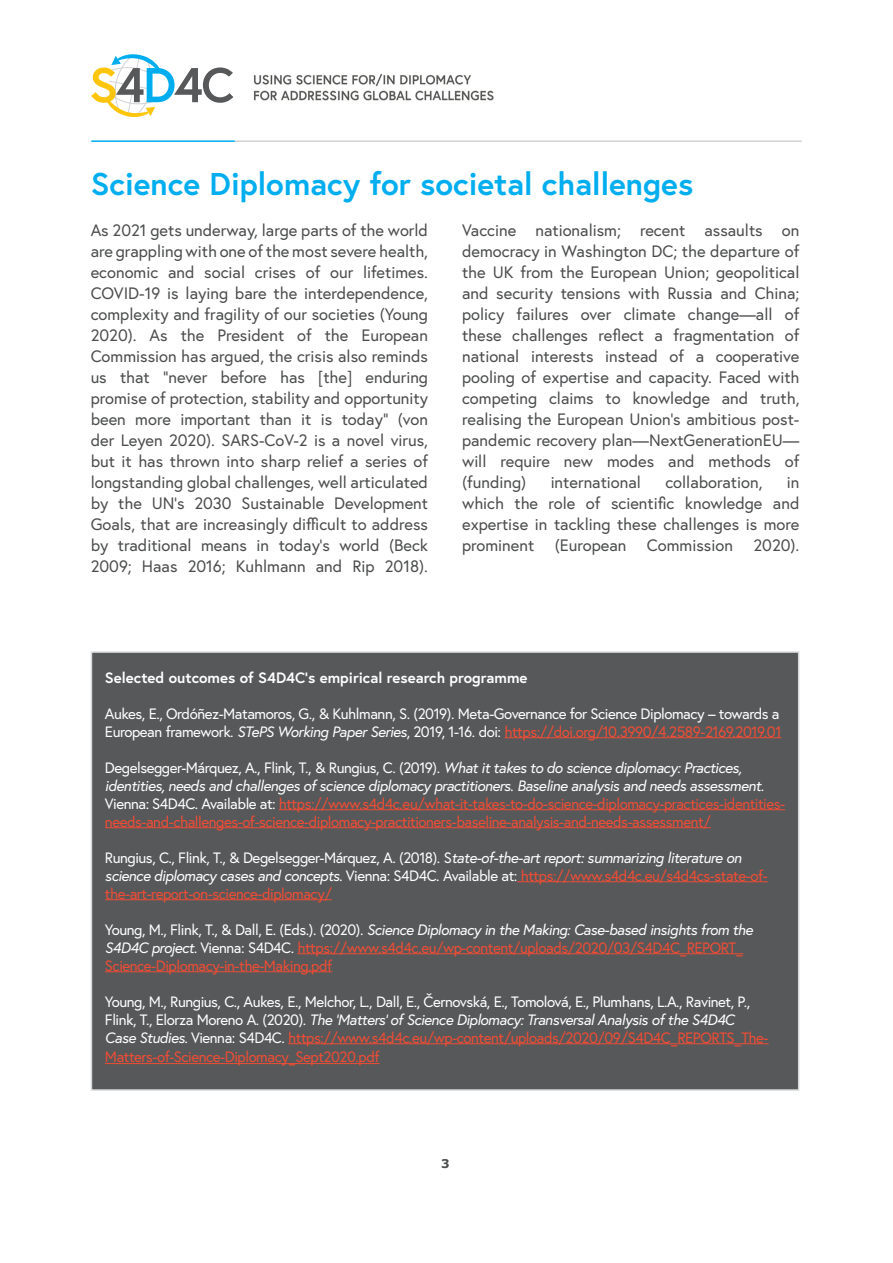
<style>
.page{position:relative;width:893px;height:1263px;background:#fff}
.page>*{position:absolute;margin:0;border:0;box-sizing:border-box;transform-origin:0 0}
.t1{font:700 31.5px "Europa";color:#00aeef}
.t2{font:16.5px/21px "Europa";color:#4b4c4d;text-align:justify}
.t3{font:15px/18px "Europa";letter-spacing:-.03em;color:#ef4d35}
.t4{font:15px/18px "Europa";letter-spacing:-.03em;color:#fff}
.t5{font:italic 15px/18px "Europa";color:#fff}
.t6{font:700 15px "Europa";color:#fff}
.t7{font:700 12px "Verdana";color:#4b4c4d}
.s1{font-style:italic}
.s2{color:#ef4d35}
.s3{color:#fff}
.s4{font-style:italic;color:#fff}
.s5{font-style:normal}
.s6{font-style:normal;color:#ef4d35}
</style>
<div class="page">
<hr style="left:91px;top:140px;width:144px;height:2px;background:#00aeef">
<hr style="left:235px;top:140px;width:567px;height:2px;background:#d1d2d4">
<svg style="left:91px;top:54px;width:142px;height:63px"></svg>
<div style="left:91px;top:652px;width:708px;height:438px;background:#57585a"></div>
<hr style="left:504px;top:737px;width:277px;height:1px;background:#ef4d35">
<hr style="left:279px;top:809px;width:506px;height:1px;background:#ef4d35">
<hr style="left:105px;top:827px;width:606px;height:1px;background:#ef4d35">
<hr style="left:517px;top:881px;width:251px;height:1px;background:#ef4d35">
<hr style="left:105px;top:899px;width:227px;height:1px;background:#ef4d35">
<hr style="left:297px;top:953px;width:446px;height:1px;background:#ef4d35">
<hr style="left:105px;top:971px;width:227px;height:1px;background:#ef4d35">
<hr style="left:288px;top:1043px;width:481px;height:1px;background:#ef4d35">
<hr style="left:105px;top:1063px;width:275px;height:1px;background:#ef4d35">
<div style="left:91px;top:651px;width:708px;height:440px;border:2px solid #d8d9db"></div>
<img style="left:254px;top:73px;width:240px;height:28px">
<p class="t1" style="left:91px;top:162px;width:604px">Science Diplomacy for societal challenges</p>
<p class="t2" style="left:91px;top:220px;width:339px">As 2021 gets underway, large parts of the world are grappling with one of the most severe health, economic and social crises of our lifetimes.<br>COVID-19 is laying bare the interdependence, complexity and fragility of our societies (Young 2020). As the President of the European Commission has argued, the crisis also reminds us that “never before has [the] enduring promise of protection, stability and opportunity been more important than it is today” (von der Leyen 2020). SARS-CoV-2 is a novel virus, but it has thrown into sharp relief a series of longstanding global challenges, well articulated by the UN’s 2030 Sustainable Development Goals, that are increasingly difficult to address by traditional means in today’s world (Beck 2009; Haas 2016; Kuhlmann and Rip 2018).</p>
<p class="t2" style="left:462px;top:220px;width:339px">Vaccine nationalism; recent assaults on democracy in Washington DC; the departure of the UK from the European Union; geopolitical and security tensions with Russia and China; policy failures over climate change—all of these challenges reflect a fragmentation of national interests instead of a cooperative pooling of expertise and capacity. Faced with competing claims to knowledge and truth, realising the European Union’s ambitious post&shy;pandemic recovery plan—NextGenerationEU— will require new modes and methods of (funding)</p>
<p class="t2" style="left:551px;top:472px;width:92px">international</p>
<p class="t2" style="left:665px;top:472px;width:99px">collaboration,</p>
<p class="t2" style="left:462px;top:472px;width:339px;text-indent:325px">in which the role of scientific knowledge and expertise in tackling these challenges is more prominent (European Commission 2020).</p>
<p class="t6" style="left:105px;top:667px;width:424px">Selected outcomes of S4D4C’s empirical research programme</p>
<p class="t4" style="left:105px;top:704px;width:678px">Aukes, E., Ordóñez-Matamoros, G., &amp; Kuhlmann, S. (2019). Meta-Governance for Science Diplomacy – towards a<br>European framework. <span class="s1">STePS Working Paper Series</span>, 2019, 1-16. doi: <span class="s2">https://doi.org/10.3990/4.2589-2169.2019.01</span></p>
<p class="t3" style="left:105px;top:758px;width:682px"><span class="s3">Degelsegger-Márquez, A., Flink, T., &amp; Rungius, C. (2019).</span> <span class="s4">What it takes to do science diplomacy: Practices, identities, needs and challenges of science diplomacy practitioners. Baseline analysis and needs assessment</span><span class="s3">.<br>Vienna: S4D4C. Available at:</span> https://www.s4d4c.eu/what-it-takes-to-do-science-diplomacy-practices-identities&shy;needs-and-challenges-of-science-diplomacy-practitioners-baseline-analysis-and-needs-assessment/</p>
<p class="t5" style="left:105px;top:848px;width:664px"><span class="s5">Rungius, C., Flink, T., &amp; Degelsegger-Márquez, A. (2018). S</span>tate-of-the-art report: summarizing literature on science diplomacy cases and concepts. <span class="s5">Vienna: S4D4C. Available at:</span> <span class="s6">https://www.s4d4c.eu/s4d4cs-state-of&shy;the-art-report-on-science-diplomacy/</span></p>
<p class="t3" style="left:105px;top:920px;width:649px"><span class="s3">Young, M., Flink, T., &amp; Dall, E. (Eds.). (2020).</span> <span class="s4">Science Diplomacy in the Making: Case-based insights from the<br>S4D4C project.</span> <span class="s3">Vienna: S4D4C.</span> https://www.s4d4c.eu/wp-content/uploads/2020/03/S4D4C_REPORT_<br>Science-Diplomacy-in-the-Making.pdf</p>
<p class="t4" style="left:105px;top:992px;width:665px">Young, M., Rungius, C., Aukes, E., Melchor, L., Dall, E., Černovská, E., Tomolová, E., Plumhans, L.A., Ravinet, P.,<br>Flink, T., Elorza Moreno A. (2020). <span class="s1">The 'Matters' of Science Diplomacy: Transversal Analysis of the S4D4C<br>Case Studies.</span> Vienna: S4D4C. <span class="s2">https://www.s4d4c.eu/wp-content/uploads/2020/09/S4D4C_REPORTS_The-</span></p>
<p class="t3" style="left:105px;top:1048px;width:276px">Matters-of-Science-Diplomacy_Sept2020.pdf</p>
<p class="t7" style="left:441px;top:1155px;width:10px">3</p>
</div>
